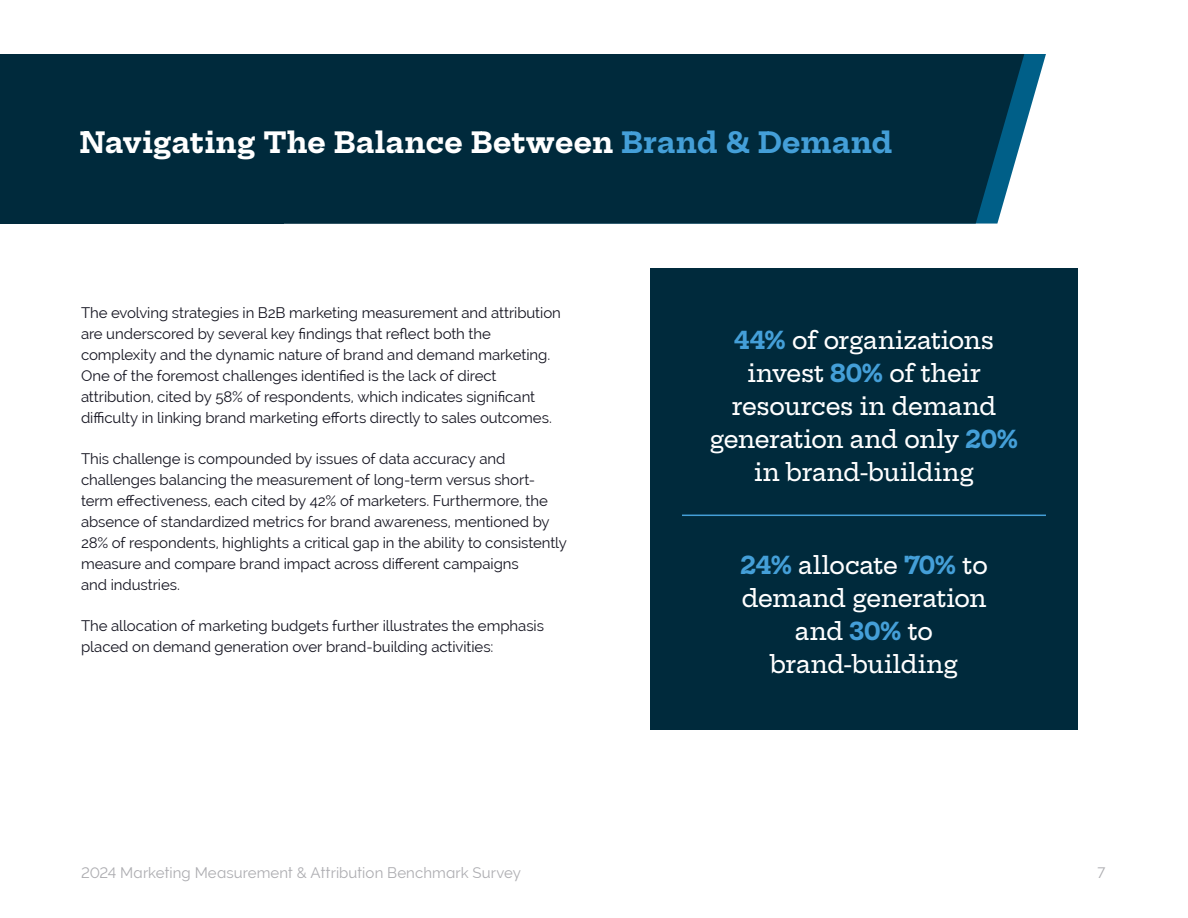
<style>
.page{position:relative;width:1188px;height:918px;background:#fff}
.page>*{position:absolute;margin:0;border:0;box-sizing:border-box;transform-origin:0 0}
.t1{font:700 28.5px "Hepta Slab";color:#fff}
.t2{font:500 24px/33px "Hepta Slab";letter-spacing:-.03em;color:#fff;text-align:center}
.t3{font:15px/21px "Raleway";letter-spacing:-.005em;color:#151521}
.t4{font:15px "Raleway";letter-spacing:.005em;color:#adadb1}
.s1{color:#449fd8}
.s2{font-weight:700;color:#449fd8}
</style>
<div class="page">
<div style="left:0;top:54px;width:284px;height:170px;background:#002a3c"></div>
<svg style="left:1024px;top:54px;width:22px;height:77px"></svg>
<div style="left:284px;top:54px;width:740px;height:170px;background:#002a3c"></div>
<div style="left:650px;top:268px;width:428px;height:461px;background:#002a3c"></div>
<hr style="left:682px;top:515px;width:364px;height:1px;background:#449fd8">
<h1 class="t1" style="left:80px;top:126px;width:814px">Navigating The Balance Between <span class="s1">Brand &amp; Demand</span></h1>
<p class="t3" style="left:81px;top:302px;width:481px">The evolving strategies in B2B marketing measurement and attribution are underscored by several key findings that reflect both the complexity and the dynamic nature of brand and demand marketing.<br>One of the foremost challenges identified is the lack of direct attribution, cited by 58% of respondents, which indicates significant difficulty in linking brand marketing efforts directly to sales outcomes.</p>
<p class="t3" style="left:81px;top:448px;width:487px">This challenge is compounded by issues of data accuracy and challenges balancing the measurement of long-term versus short&shy;term effectiveness, each cited by 42% of marketers. Furthermore, the absence of standardized metrics for brand awareness, mentioned by 28% of respondents, highlights a critical gap in the ability to consistently measure and compare brand impact across different campaigns<br>and industries.</p>
<p class="t3" style="left:81px;top:616px;width:465px">The allocation of marketing budgets further illustrates the emphasis placed on demand generation over brand-building activities:</p>
<h2 class="t2" style="left:709px;top:324px;width:311px"><span class="s2">44%</span> of organizations invest <span class="s2">80%</span> of their resources in demand generation and only <span class="s2">20% </span>in brand-building</h2>
<h2 class="t2" style="left:740px;top:549px;width:250px"><span class="s2">24%</span> allocate <span class="s2">70%</span> to demand generation and <span class="s2">30%</span> to brand-building</h2>
<p class="t4" style="left:81px;top:864px;width:441px">2024 Marketing Measurement &amp; Attribution Benchmark Survey</p>
<p class="t4" style="left:1097px;top:864px;width:9px">7</p>
</div>
